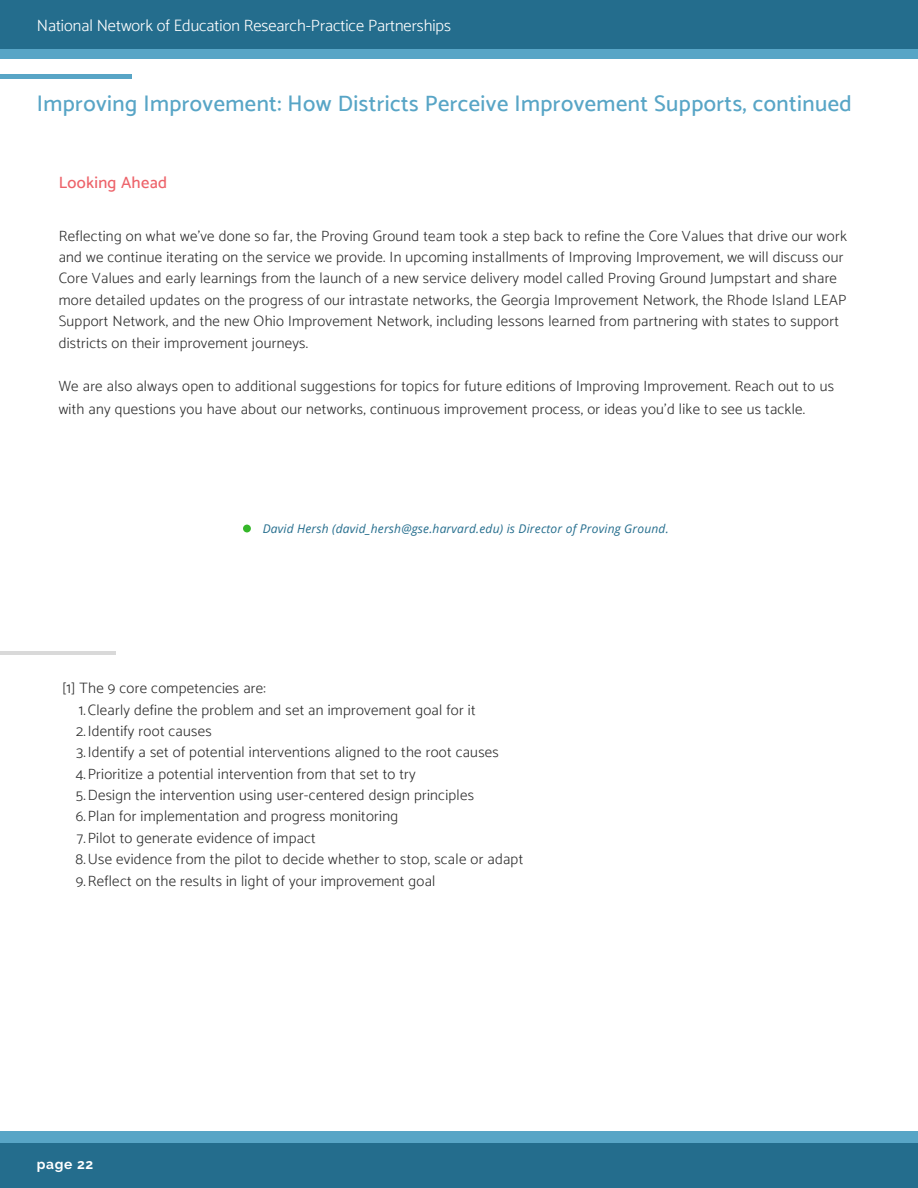
<style>
.page{position:relative;width:918px;height:1188px;background:#fff}
.page>*{position:absolute;margin:0;border:0;box-sizing:border-box;transform-origin:0 0}
.t1{font:500 22.5px "Catamaran";letter-spacing:.02em;color:#58a5c6}
.t2{font:300 16.5px "Catamaran";color:#fff}
.t3{font:500 16.5px "Catamaran";letter-spacing:.02em;color:#ed636a}
.t4{font:300 15px/21.3px "Catamaran";letter-spacing:.02em;color:#2f2f2f}
.t5{font:700 13.8px "Raleway";letter-spacing:.05em;color:#fff}
.t6{font:italic 12px "Open Sans";letter-spacing:.015em;color:#246d8d}
</style>
<div class="page">
<div style="left:11px;top:1132px;width:907px;height:56px;background:#58a5c6"></div>
<div style="left:0;top:1132px;width:28px;height:56px;background:#58a5c6"></div>
<div style="left:0;top:0;width:918px;height:58px;background:#58a5c6"></div>
<div style="left:0;top:0;width:918px;height:49px;background:#246d8d"></div>
<div style="left:7px;top:1144px;width:911px;height:44px;background:#246d8d"></div>
<div style="left:0;top:1144px;width:25px;height:44px;background:#246d8d"></div>
<hr style="left:0;top:75px;width:132px;height:3px;background:#58a5c6">
<div style="left:243px;top:525px;width:8px;height:7px;background:#35b729;border-radius:50%"></div>
<hr style="left:0;top:651px;width:115px;height:4px;background:#d9d9d9">
<p class="t2" style="left:37px;top:15px;width:416px">National Network of Education Research-Practice Partnerships</p>
<h1 class="t1" style="left:37px;top:90px;width:816px">Improving Improvement: How Districts Perceive Improvement Supports, continued</h1>
<p class="t3" style="left:59px;top:173px;width:110px">Looking Ahead</p>
<p class="t4" style="left:59px;top:225px;width:790px">Reflecting on what we’ve done so far, the Proving Ground team took a step back to refine the Core Values that drive our work and we continue iterating on the service we provide. In upcoming installments of Improving Improvement, we will discuss our Core Values and early learnings from the launch of a new service delivery model called Proving Ground Jumpstart and share more detailed updates on the progress of our intrastate networks, the Georgia Improvement Network, the Rhode Island LEAP Support Network, and the new Ohio Improvement Network, including lessons learned from partnering with states to support districts on their improvement journeys.</p>
<p class="t4" style="left:59px;top:375px;width:777px;line-height:22.5px">We are also always open to additional suggestions for topics for future editions of Improving Improvement. Reach out to us with any questions you have about our networks, continuous improvement process, or ideas you’d like to see us tackle.</p>
<p class="t6" style="left:263px;top:520px;width:408px">David Hersh (david_hersh@gse.harvard.edu) is Director of Proving Ground.</p>
<p class="t4" style="left:62px;top:677px;width:205px">[1] The 9 core competencies are:</p>
<p class="t4" style="left:76px;top:699px;width:449px">1.Clearly define the problem and set an improvement goal for it 2.Identify root causes<br>3.Identify a set of potential interventions aligned to the root causes 4.Prioritize a potential intervention from that set to try<br>5.Design the intervention using user-centered design principles<br>6.Plan for implementation and progress monitoring<br>7.Pilot to generate evidence of impact<br>8.Use evidence from the pilot to decide whether to stop, scale or adapt 9.Reflect on the results in light of your improvement goal</p>
<p class="t5" style="left:37px;top:1156px;width:58px">page 22</p>
</div>
